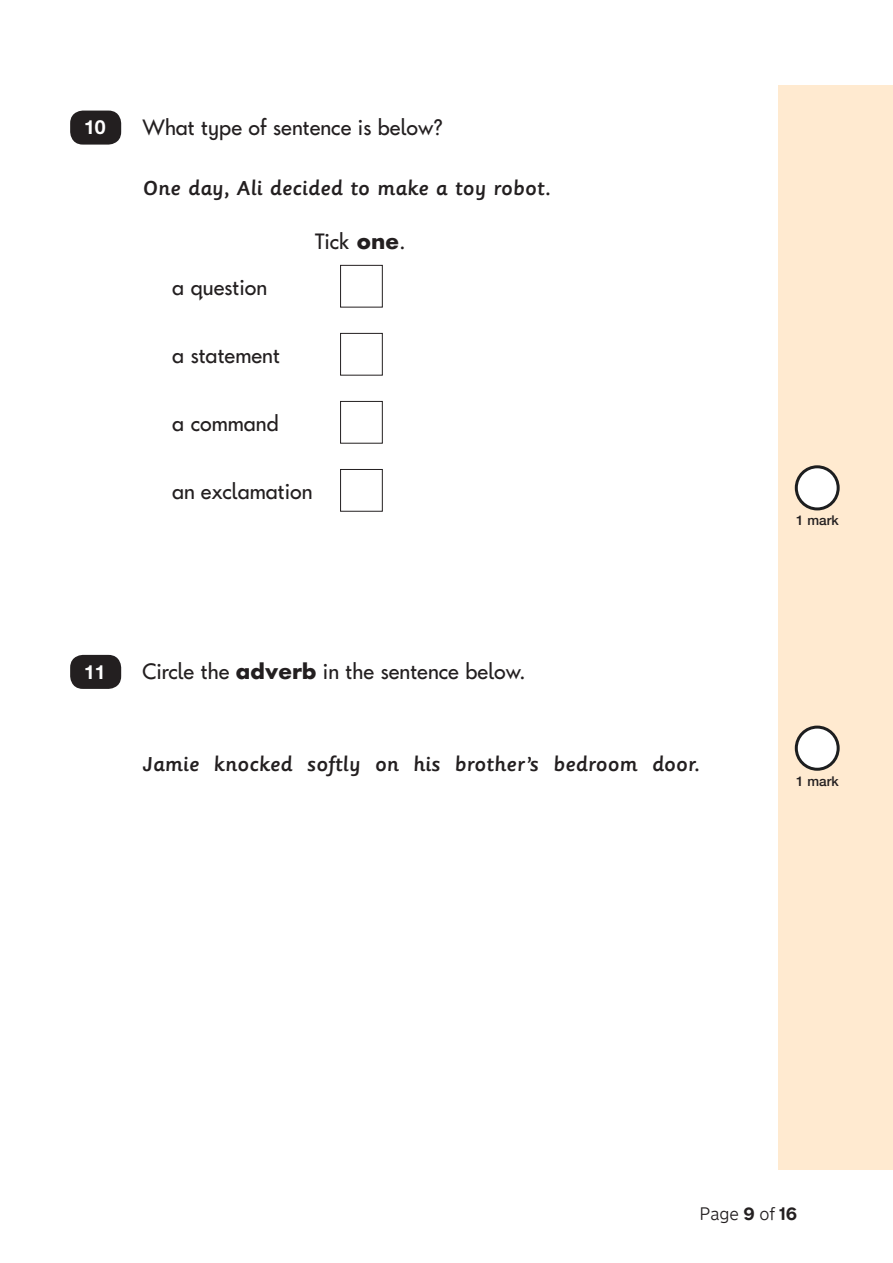
<style>
.page{position:relative;width:893px;height:1263px;background:#fff}
.page>*{position:absolute;margin:0;border:0;box-sizing:border-box;transform-origin:0 0}
.t1{font:22.5px "Keystageone Regular 12";color:#231f20}
.t2{font:22.5px "Sassoon Primary Md 11";color:#231f20}
.t3{font:22.5px "Keystageone Regular 13";color:#231f20}
.t4{font:22.5px "Sassoon Primary Md 10";color:#231f20}
.t5{font:700 19.5px "Helvetica Neue LT Std";color:#fff}
.t6{font:300 18px "New Transport";color:#231f20}
.t7{font:500 13.5px "Helvetica Neue LT Std";color:#231f20}
.s1{font-family:"Keystageone";font-weight:700}
.s2{font-family:"Keystageone Bold 9"}
.s3{font-weight:700}
</style>
<div class="page">
<div style="left:778px;top:85px;width:115px;height:1084px;background:#ffead0"></div>
<div style="left:340px;top:265px;width:43px;height:42px;border:1px solid #231f20"></div>
<div style="left:340px;top:333px;width:43px;height:42px;border:1px solid #231f20"></div>
<div style="left:340px;top:401px;width:43px;height:43px;border:1px solid #231f20"></div>
<div style="left:340px;top:469px;width:43px;height:43px;border:1px solid #231f20"></div>
<div style="left:796px;top:467px;width:42px;height:42px;background:#fff;border-radius:50%"></div>
<div style="left:795px;top:465px;width:45px;height:45px;border:3px solid #1d1e1f;border-radius:50%"></div>
<div style="left:70px;top:111px;width:51px;height:34px;background:#231f20;border-radius:13px"></div>
<div style="left:796px;top:727px;width:42px;height:42px;background:#fff;border-radius:50%"></div>
<div style="left:795px;top:726px;width:45px;height:45px;border:3px solid #1d1e1f;border-radius:50%"></div>
<div style="left:70px;top:655px;width:51px;height:34px;background:#231f20;border-radius:13px"></div>
<p class="t5" style="left:84px;top:115px;width:23px">10</p>
<p class="t1" style="left:142px;top:117px;width:302px">What type of sentence is below?</p>
<p class="t4" style="left:142px;top:176px;width:410px">One day, Ali decided to make a toy robot.</p>
<p class="t1" style="left:315px;top:231px;width:92px">Tick <span class="s1">one</span>.</p>
<p class="t1" style="left:172px;top:277px;width:97px">a question</p>
<p class="t1" style="left:172px;top:345px;width:109px">a statement</p>
<p class="t1" style="left:172px;top:413px;width:108px">a command</p>
<p class="t1" style="left:172px;top:481px;width:142px">an exclamation</p>
<p class="t5" style="left:84px;top:660px;width:23px">11</p>
<p class="t3" style="left:142px;top:661px;width:385px">Circle the <span class="s2">adverb</span> in the sentence below.</p>
<p class="t2" style="left:142px;top:752px;width:559px">Jamie knocked softly on his brother’s bedroom door.</p>
<p class="t7" style="left:796px;top:512px;width:44px">1 mark</p>
<p class="t7" style="left:796px;top:773px;width:44px">1 mark</p>
<p class="t6" style="left:700px;top:1203px;width:99px">Page <span class="s3">9</span> of <span class="s3">16</span></p>
</div>
